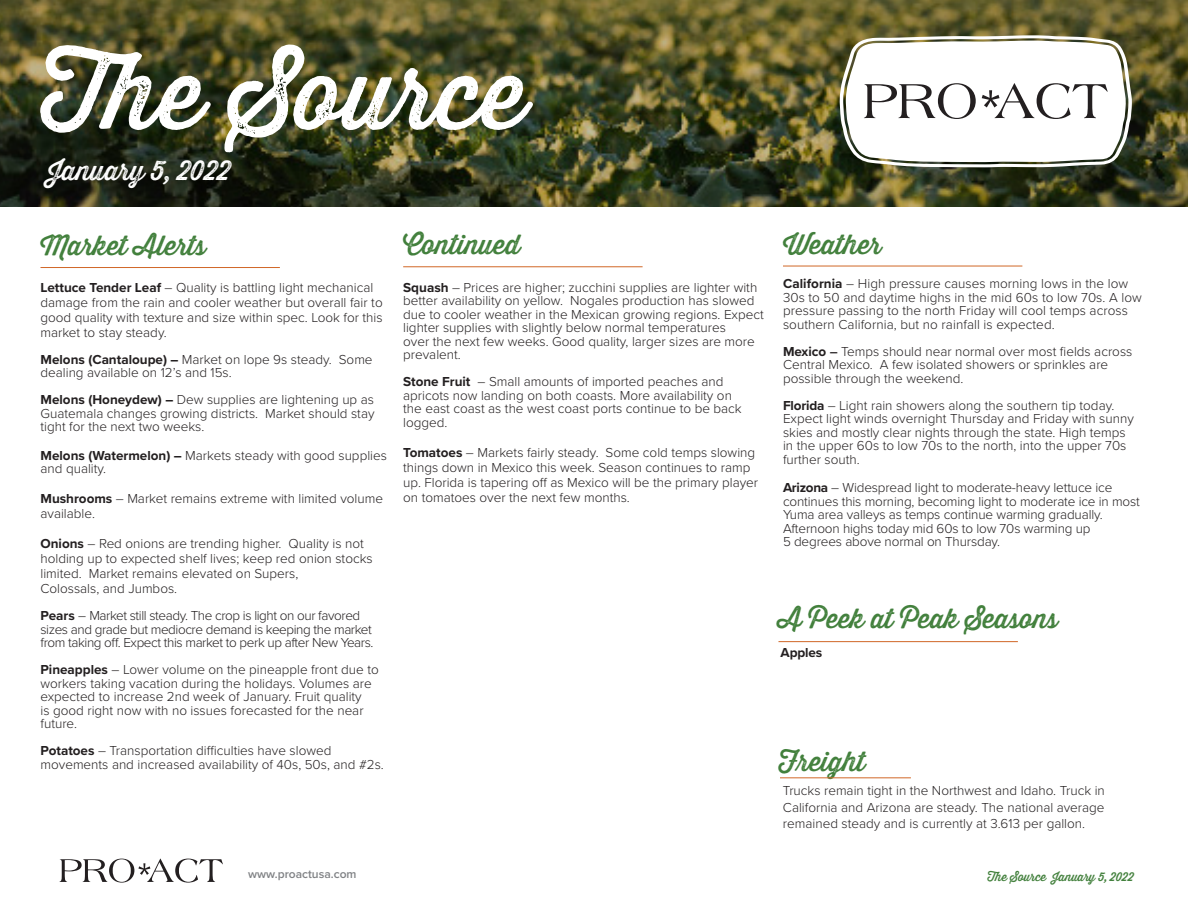
<style>
.page{position:relative;width:1188px;height:918px;background:#fff}
.page>*{position:absolute;margin:0;border:0;box-sizing:border-box;transform-origin:0 0}
.t1{font:99px "Thirsty Rough Reg One";color:#fff}
.t2{font:27px "Thirsty Rough Reg One";color:#42803c}
.t3{font:27px "Thirsty Rough Reg Two";color:#fff}
.t4{font:300 13.5px/13.5px "Proxima Nova";color:#231f20}
.t5{font:300 13.5px/13.5px "Proxima Nova";letter-spacing:-.03em;color:#231f20}
.t6{font:700 13.5px "Proxima Nova";letter-spacing:-.01em;color:#231f20}
.t7{font:12px "Thirsty Rough Reg One";color:#42803c}
.t8{font:600 12px "Proxima Nova";color:#808285}
.s1{font-weight:700}
.s2{font-weight:600}
</style>
<div class="page">
<img style="left:0;top:0;width:1188px;height:207px">
<hr style="left:40px;top:267px;width:240px;height:1px;background:#d16727">
<hr style="left:783px;top:266px;width:239px;height:1px;background:#d16727">
<hr style="left:403px;top:266px;width:240px;height:1px;background:#d16727">
<hr style="left:778px;top:641px;width:240px;height:1px;background:#d16727">
<hr style="left:780px;top:777px;width:131px;height:1px;background:#d16727">
<svg style="left:840px;top:35px;width:292px;height:132px"></svg>
<svg style="left:59px;top:859px;width:164px;height:24px"></svg>
<h1 class="t1" style="left:40px;top:20px;width:488px">The Source</h1>
<h2 class="t3" style="left:47px;top:150px;width:185px">January 5, 2022</h2>
<h2 class="t2" style="left:40px;top:226px;width:167px">Market Alerts</h2>
<h2 class="t2" style="left:403px;top:225px;width:119px">Continued</h2>
<h2 class="t2" style="left:783px;top:225px;width:100px">Weather</h2>
<p class="t4" style="left:40px;top:279px;width:344px;line-height:15px"><span class="s1">Lettuce Tender Leaf</span> – Quality is battling light mechanical damage from the rain and cooler weather but overall fair to good quality with texture and size within spec. Look for this market to stay steady.</p>
<p class="t4" style="left:40px;top:352px;width:334px"><span class="s1">Melons (Cantaloupe) –</span> Market on lope 9s steady. Some dealing available on 12’s and 15s.</p>
<p class="t4" style="left:40px;top:392px;width:336px;text-align:justify"><span class="s1">Melons (Honeydew) –</span> Dew supplies are lightening up as Guatemala changes growing districts. Market should stay tight for the next two weeks.</p>
<p class="t4" style="left:40px;top:448px;width:348px"><span class="s1">Melons (Watermelon) –</span> Markets steady with good supplies and quality.</p>
<p class="t4" style="left:40px;top:491px;width:344px;line-height:15px"><span class="s1">Mushrooms</span> – Market remains extreme with limited volume available.</p>
<p class="t4" style="left:40px;top:536px;width:334px;line-height:15px"><span class="s1">Onions</span> – Red onions are trending higher. Quality is not holding up to expected shelf lives; keep red onion stocks limited. Market remains elevated on Supers,</p>
<p class="t4" style="left:40px;top:581px;width:138px">Colossals, and Jumbos.</p>
<p class="t5" style="left:40px;top:608px;width:321px"><span class="s1">Pears</span> – Market still steady. The crop is light on our favored</p>
<p class="t5" style="left:40px;top:622px;width:335px">sizes and grade but mediocre demand is keeping the market from taking off. Expect this market to perk up after New Years.</p>
<p class="t4" style="left:40px;top:662px;width:340px"><span class="s1">Pineapples</span> – Lower volume on the pineapple front due to workers taking vacation during the holidays. Volumes are expected to increase 2nd week of January. Fruit quality<br>is good right now with no issues forecasted for the near future.</p>
<p class="t4" style="left:40px;top:743px;width:292px"><span class="s1">Potatoes</span> – Transportation difficulties have slowed</p>
<p class="t4" style="left:40px;top:757px;width:345px">movements and increased availability of 40s, 50s, and #2s.</p>
<p class="t4" style="left:403px;top:280px;width:362px"><span class="s1">Squash</span> – Prices are higher; zucchini supplies are lighter with better availability on yellow. Nogales production has slowed due to cooler weather in the Mexican growing regions. Expect lighter supplies with slightly below normal temperatures<br>over the next few weeks. Good quality, larger sizes are more prevalent.</p>
<p class="t4" style="left:403px;top:374px;width:322px"><span class="s1">Stone Fruit</span> – Small amounts of imported peaches and</p>
<p class="t4" style="left:403px;top:388px;width:340px">apricots now landing on both coasts. More availability on the east coast as the west coast ports continue to be back logged.</p>
<p class="t4" style="left:403px;top:444px;width:356px;line-height:15px"><span class="s1">Tomatoes</span> – Markets fairly steady. Some cold temps slowing things down in Mexico this week. Season continues to ramp up. Florida is tapering off as Mexico will be the primary player on tomatoes over the next few months.</p>
<p class="t4" style="left:783px;top:276px;width:360px"><span class="s1">California</span> – High pressure causes morning lows in the low 30s to 50 and daytime highs in the mid 60s to low 70s. A low pressure passing to the north Friday will cool temps across southern California, but no rainfall is expected.</p>
<p class="t4" style="left:783px;top:344px;width:351px"><span class="s1">Mexico</span> <span class="s2">–</span> Temps should near normal over most fields across<br>Central Mexico. A few isolated showers or sprinkles are</p>
<p class="t4" style="left:783px;top:371px;width:182px">possible through the weekend.</p>
<p class="t4" style="left:783px;top:398px;width:352px"><span class="s1">Florida</span> – Light rain showers along the southern tip today.<br>Expect light winds overnight Thursday and Friday with sunny skies and mostly clear nights through the state. High temps in the upper 60s to low 70s to the north, into the upper 70s further south.</p>
<p class="t4" style="left:783px;top:480px;width:359px"><span class="s1">Arizona</span> – Widespread light to moderate-heavy lettuce ice continues this morning, becoming light to moderate ice in most<br>Yuma area valleys as temps continue warming gradually.</p>
<p class="t4" style="left:783px;top:521px;width:309px">Afternoon highs today mid 60s to low 70s warming up</p>
<p class="t4" style="left:783px;top:534px;width:219px">5 degrees above normal on Thursday.</p>
<h2 class="t2" style="left:778px;top:599px;width:281px">A Peek at Peak Seasons</h2>
<p class="t6" style="left:781px;top:642px;width:43px">Apples</p>
<h2 class="t2" style="left:778px;top:741px;width:88px">Freight</h2>
<p class="t4" style="left:783px;top:782px;width:323px;line-height:16.2px;text-align:justify">Trucks remain tight in the Northwest and Idaho. Truck in California and Arizona are steady. The national average remained steady and is currently at 3.613 per gallon.</p>
<p class="t8" style="left:248px;top:865px;width:110px">www.proactusa.com</p>
<p class="t7" style="left:987px;top:867px;width:148px">The Source January 5, 2022</p>
</div>
